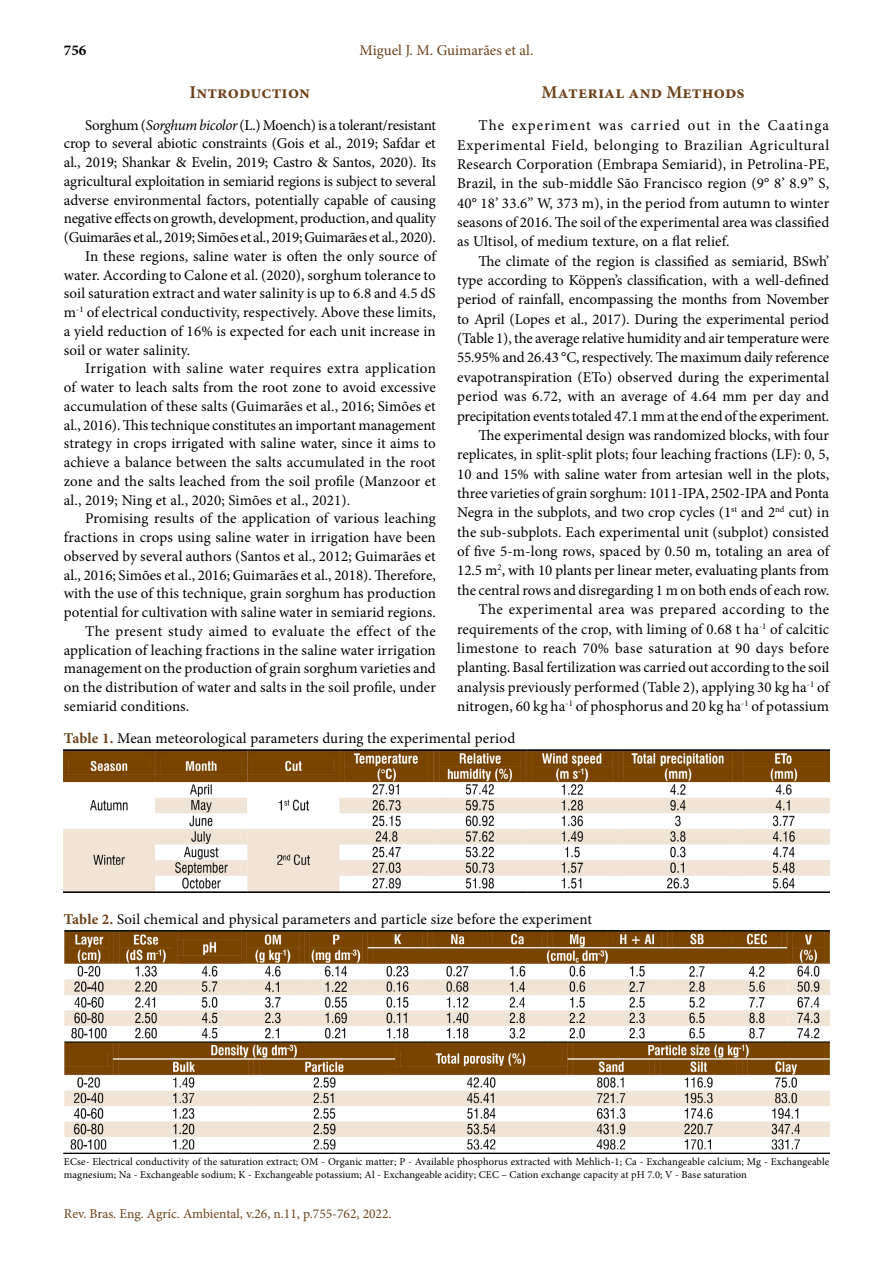
<style>
.page{position:relative;width:893px;height:1263px;background:#fff}
.page>*{position:absolute;margin:0;border:0;box-sizing:border-box;transform-origin:0 0}
.t1{font:700 18px "Minion Pro";letter-spacing:.01em;color:#6c4119}
.t2{font:15px/19.4px "Minion Pro";color:#000;text-align:justify}
.t3{font:15px "Minion Pro";letter-spacing:-.02em;color:#000}
.t4{font:15px "Minion Pro";letter-spacing:.03em;color:#000}
.t5{font:15px "Minion Pro";color:#6c4119}
.t6{font:700 15px "Minion Pro";color:#000}
.t7{font:13.5px "Minion Pro";color:#6c4119}
.t8{font:10.5px/12.6px "Minion Pro";letter-spacing:.01em;color:#000}
.s1{font-style:italic}
.s2{font-weight:700;color:#6c4119}
</style>
<div class="page">
<img style="left:64px;top:749px;width:765px;height:143px">
<img style="left:63px;top:931px;width:766px;height:222px">
<p class="t6" style="left:64px;top:40px;width:24px">756</p>
<p class="t5" style="left:360px;top:40px;width:175px">Miguel J. M. Guimarães et al.</p>
<p class="t1" style="left:190px;top:80px;width:122px">Introduction</p>
<p class="t3" style="left:85px;top:115px;width:352px">Sorghum (<span class="s1">Sorghum bicolor</span> (L.) Moench) is a tolerant/resistant</p>
<p class="t2" style="left:64px;top:134px;width:374px">crop to several abiotic constraints (Gois et al., 2019; Safdar et</p>
<p class="t2" style="left:64px;top:153px;width:374px">al., 2019; Shankar &amp; Evelin, 2019; Castro &amp; Santos, 2020). Its</p>
<p class="t2" style="left:64px;top:171px;width:374px">agricultural exploitation in semiarid regions is subject to several</p>
<p class="t2" style="left:64px;top:190px;width:373px">adverse environmental factors, potentially capable of causing</p>
<p class="t2" style="left:64px;top:209px;width:374px">negative effects on growth, development, production, and quality</p>
<p class="t3" style="left:64px;top:227px;width:374px">(Guimarães et al., 2019; Simões et al., 2019; Guimarães et al., 2020).</p>
<p class="t2" style="left:85px;top:246px;width:352px">In these regions, saline water is often the only source of</p>
<p class="t2" style="left:64px;top:265px;width:374px">water. According to Calone et al. (2020), sorghum tolerance to</p>
<p class="t2" style="left:64px;top:284px;width:373px">soil saturation extract and water salinity is up to 6.8 and 4.5 dS</p>
<p class="t2" style="left:64px;top:303px;width:374px">m<sup>-1</sup> of electrical conductivity, respectively. Above these limits,</p>
<p class="t2" style="left:64px;top:321px;width:373px">a yield reduction of 16% is expected for each unit increase in</p>
<p class="t2" style="left:64px;top:340px;width:128px">soil or water salinity.</p>
<p class="t4" style="left:85px;top:359px;width:352px">Irrigation with saline water requires extra application</p>
<p class="t2" style="left:64px;top:378px;width:374px">of water to leach salts from the root zone to avoid excessive</p>
<p class="t2" style="left:64px;top:396px;width:374px">accumulation of these salts (Guimarães et al., 2016; Simões et</p>
<p class="t2" style="left:64px;top:415px;width:374px">al., 2016). This technique constitutes an important management</p>
<p class="t2" style="left:64px;top:434px;width:374px">strategy in crops irrigated with saline water, since it aims to</p>
<p class="t2" style="left:64px;top:453px;width:374px">achieve a balance between the salts accumulated in the root</p>
<p class="t2" style="left:64px;top:471px;width:374px">zone and the salts leached from the soil profile (Manzoor et</p>
<p class="t2" style="left:64px;top:490px;width:288px">al., 2019; Ning et al., 2020; Simões et al., 2021).</p>
<p class="t2" style="left:85px;top:509px;width:352px">Promising results of the application of various leaching</p>
<p class="t2" style="left:64px;top:528px;width:374px">fractions in crops using saline water in irrigation have been</p>
<p class="t2" style="left:64px;top:546px;width:374px">observed by several authors (Santos et al., 2012; Guimarães et</p>
<p class="t2" style="left:64px;top:565px;width:373px">al., 2016; Simões et al., 2016; Guimarães et al., 2018). Therefore,</p>
<p class="t2" style="left:64px;top:584px;width:374px">with the use of this technique, grain sorghum has production</p>
<p class="t2" style="left:64px;top:603px;width:374px">potential for cultivation with saline water in semiarid regions.</p>
<p class="t4" style="left:85px;top:621px;width:352px">The present study aimed to evaluate the effect of the</p>
<p class="t2" style="left:64px;top:640px;width:374px">application of leaching fractions in the saline water irrigation</p>
<p class="t2" style="left:64px;top:659px;width:374px">management on the production of grain sorghum varieties and</p>
<p class="t2" style="left:64px;top:678px;width:374px">on the distribution of water and salts in the soil profile, under</p>
<p class="t2" style="left:64px;top:696px;width:127px">semiarid conditions.</p>
<p class="t1" style="left:542px;top:80px;width:205px">Material and Methods</p>
<p class="t2" style="left:457px;top:116px;width:374px;text-indent:21px">The experiment was carried out in the Caatinga Experimental Field, belonging to Brazilian Agricultural Research Corporation (Embrapa Semiarid), in Petrolina-PE, Brazil, in the sub-middle São Francisco region (9° 8’ 8.9” S, 40° 18’ 33.6” W, 373 m), in the period from autumn to winter seasons of 2016. The soil of the experimental area was classified as Ultisol, of medium texture, on a flat relief.</p>
<p class="t2" style="left:457px;top:251px;width:374px;text-align:right">The climate of the region is classified as semiarid, BSwh’ type according to Köppen’s classification, with a well-defined period of rainfall, encompassing the months from November to April (Lopes et al., 2017). During the experimental period (Table 1), the average relative humidity and air temperature were 55.95% and 26.43 °C, respectively. The maximum daily reference evapotranspiration (ETo) observed during the experimental period was 6.72, with an average of 4.64 mm per day and precipitation events totaled 47.1 mm at the end of the experiment.<br>The experimental design was randomized blocks, with four replicates, in split-split plots; four leaching fractions (LF): 0, 5, 10 and 15% with saline water from artesian well in the plots, three varieties of grain sorghum: 1011-IPA, 2502-IPA and Ponta Negra in the subplots, and two crop cycles (1<sup>st</sup> and 2<sup>nd</sup> cut) in the sub-subplots. Each experimental unit (subplot) consisted of five 5-m-long rows, spaced by 0.50 m, totaling an area of 12.5 m<sup>2</sup>, with 10 plants per linear meter, evaluating plants from the central rows and disregarding 1 m on both ends of each row.<br>The experimental area was prepared according to the requirements of the crop, with liming of 0.68 t ha<sup>-1</sup> of calcitic limestone to reach 70% base saturation at 90 days before planting. Basal fertilization was carried out according to the soil analysis previously performed (Table 2), applying 30 kg ha<sup>-1</sup> of nitrogen, 60 kg ha<sup>-1</sup> of phosphorus and 20 kg ha<sup>-1</sup> of potassium</p>
<p class="t2" style="left:64px;top:729px;width:453px"><span class="s2">Table 1.</span> Mean meteorological parameters during the experimental period</p>
<p class="t2" style="left:64px;top:910px;width:530px"><span class="s2">Table 2.</span> Soil chemical and physical parameters and particle size before the experiment</p>
<p class="t8" style="left:64px;top:1156px;width:767px">ECse- Electrical conductivity of the saturation extract; OM - Organic matter; P - Available phosphorus extracted with Mehlich-1; Ca - Exchangeable calcium; Mg - Exchangeable magnesium; Na - Exchangeable sodium; K - Exchangeable potassium; Al - Exchangeable acidity; CEC – Cation exchange capacity at pH 7.0; V - Base saturation</p>
<p class="t7" style="left:64px;top:1204px;width:329px">Rev. Bras. Eng. Agríc. Ambiental, v.26, n.11, p.755-762, 2022.</p>
</div>
